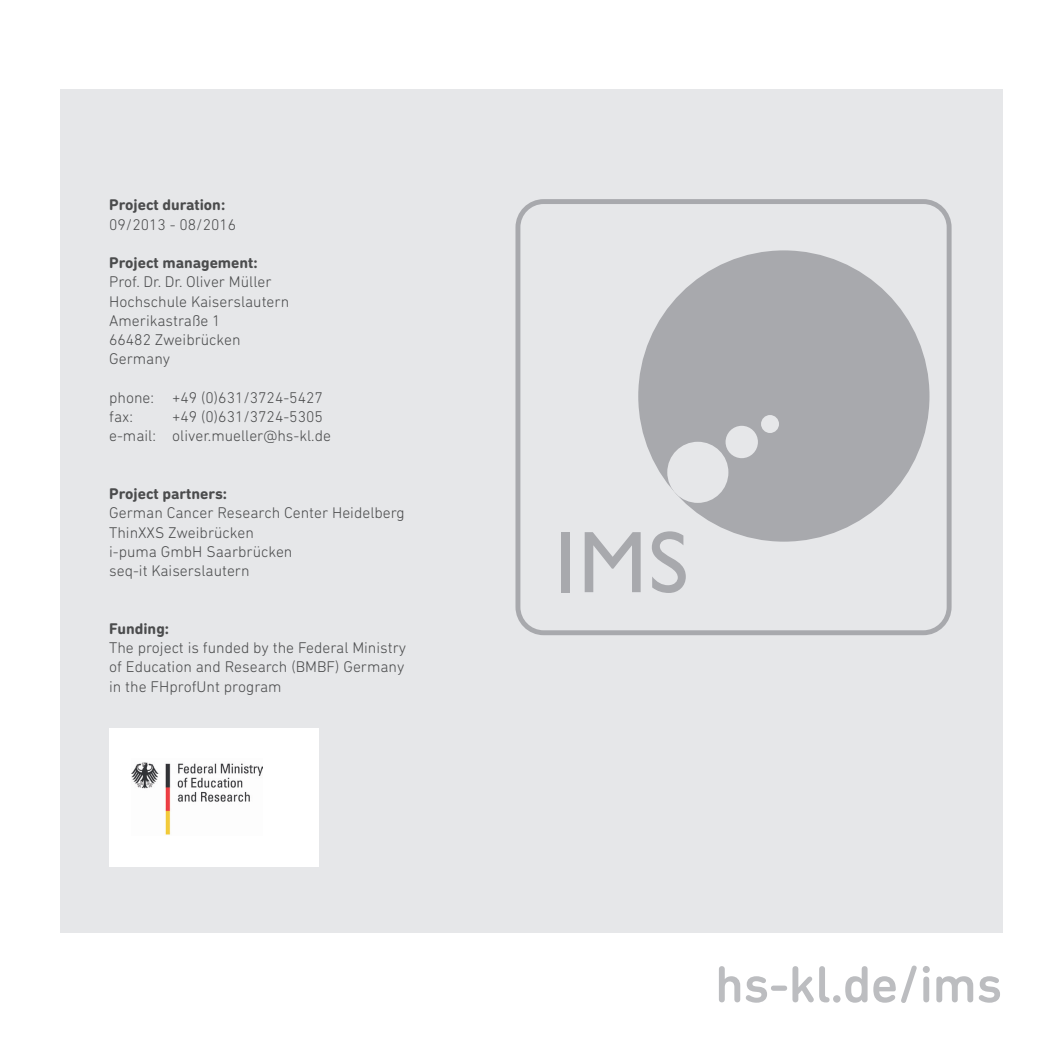
<style>
.page{position:relative;width:1062px;height:1062px;background:#fff}
.page>*{position:absolute;margin:0;border:0;box-sizing:border-box;transform-origin:0 0}
.t1{font:500 52.5px "DIN Next Rounded LT Pro";letter-spacing:-.01em;color:#bcbdc0}
.t2{font:300 15.75px/19.2px "DIN Next Rounded LT Pro";color:#4b4c4d}
.t3{font:700 15.75px "DIN Next Rounded LT Pro";color:#4b4c4d}
</style>
<div class="page">
<div style="left:60px;top:89px;width:942px;height:844px;background:#e6e7e9"></div>
<div style="left:515px;top:199px;width:436px;height:436px;border:5px solid #a8a9ad;border-radius:26px"></div>
<div style="left:561px;top:532px;width:9px;height:60px;background:#a8a9ad"></div>
<svg style="left:584px;top:532px;width:56px;height:60px"></svg>
<svg style="left:652px;top:531px;width:34px;height:62px"></svg>
<div style="left:638px;top:250px;width:291px;height:291px;background:#a8a9ad;border-radius:50%"></div>
<div style="left:667px;top:442px;width:61px;height:61px;background:#e6e7e9;border-radius:50%"></div>
<div style="left:725px;top:426px;width:33px;height:32px;background:#e6e7e9;border-radius:50%"></div>
<div style="left:761px;top:415px;width:18px;height:18px;background:#e6e7e9;border-radius:50%"></div>
<div style="left:109px;top:728px;width:210px;height:139px;background:#fff"></div>
<img style="left:131px;top:762px;width:132px;height:73px">
<p class="t3" style="left:109px;top:196px;width:118px">Project duration:</p>
<p class="t2" style="left:109px;top:214px;width:129px">09/2013 - 08/2016</p>
<p class="t3" style="left:109px;top:253px;width:150px">Project management:</p>
<p class="t2" style="left:109px;top:272px;width:182px">Prof. Dr. Dr. Oliver Müller<br>Hochschule Kaiserslautern<br>Amerikastraße 1<br>66482 Zweibrücken<br>Germany</p>
<p class="t2" style="left:109px;top:388px;width:215px">phone: +49 (0)631/3724-5427 fax:</p>
<p class="t2" style="left:109px;top:407px;width:223px;text-indent:63px">+49 (0)631/3724-5305 e-mail: oliver.mueller@hs-kl.de</p>
<p class="t3" style="left:109px;top:484px;width:120px">Project partners:</p>
<p class="t2" style="left:109px;top:503px;width:297px">German Cancer Research Center Heidelberg<br>ThinXXS Zweibrücken<br>i-puma GmbH Saarbrücken<br>seq-it Kaiserslautern</p>
<p class="t3" style="left:109px;top:619px;width:61px">Funding:</p>
<p class="t2" style="left:109px;top:638px;width:298px;text-align:justify">The project is funded by the Federal Ministry of Education and Research (BMBF) Germany in the FHprofUnt program</p>
<h1 class="t1" style="left:715px;top:953px;width:289px">hs-kl.de/ims</h1>
</div>
